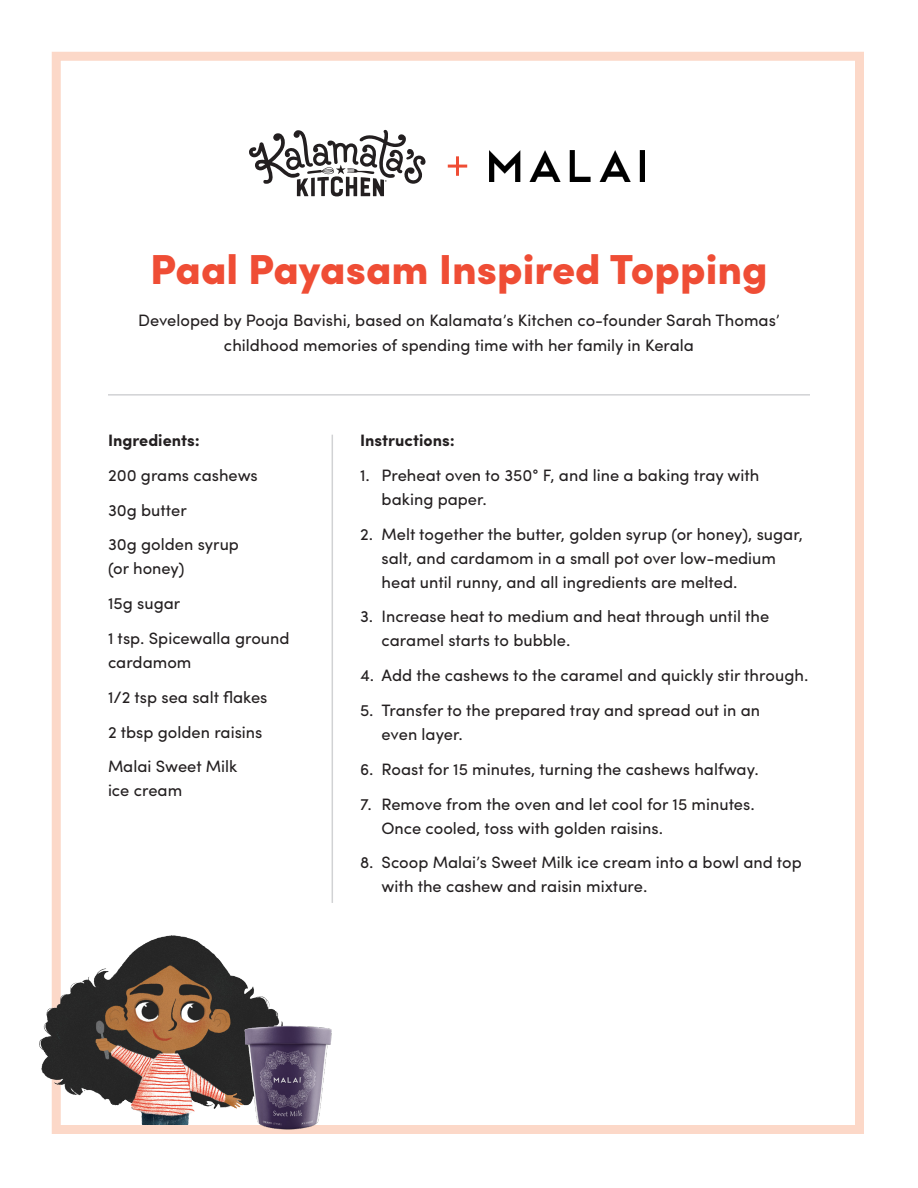
<style>
.page{position:relative;width:918px;height:1188px;background:#fff}
.page>*{position:absolute;margin:0;border:0;box-sizing:border-box;transform-origin:0 0}
.t1{font:900 42px "Sofia Pro";color:#ef4d35}
.BOD{font:16.5px/24px "Sofia Pro";color:#231f20}
.BOD-2{font:700 16.5px "Sofia Pro";color:#231f20}
</style>
<div class="page">
<div style="left:52px;top:52px;width:812px;height:1082px;border:9px solid #fcd8c8"></div>
<svg style="left:249px;top:129px;width:177px;height:67px"></svg>
<img style="left:489px;top:151px;width:155px;height:31px">
<hr style="left:456px;top:156px;width:3px;height:20px;background:#ef4d35">
<hr style="left:448px;top:165px;width:19px;height:3px;background:#ef4d35">
<hr style="left:108px;top:394px;width:702px;height:2px;background:#d1d2d4">
<hr style="left:332px;top:435px;width:1px;height:468px;background:#d1d2d4">
<img style="left:39px;top:892px;width:208px;height:233px">
<img style="left:215px;top:985px;width:218px;height:149px">
<h1 class="t1" style="left:150px;top:237px;width:619px">Paal Payasam Inspired Topping</h1>
<p class="BOD" style="left:138px;top:306px;width:643px;line-height:25.5px;text-align:center">Developed by Pooja Bavishi, based on Kalamata’s Kitchen co-founder Sarah Thomas’ childhood memories of spending time with her family in Kerala</p>
<p class="BOD-2" style="left:108px;top:428px;width:93px">Ingredients:</p>
<p class="BOD" style="left:108px;top:462px;width:151px">200 grams cashews</p>
<p class="BOD" style="left:108px;top:497px;width:80px">30g butter</p>
<p class="BOD" style="left:108px;top:531px;width:132px">30g golden syrup (or honey)</p>
<p class="BOD" style="left:108px;top:590px;width:74px">15g sugar</p>
<p class="BOD" style="left:108px;top:625px;width:183px">1 tsp. Spicewalla ground cardamom</p>
<p class="BOD" style="left:108px;top:684px;width:161px">1/2 tsp sea salt flakes</p>
<p class="BOD" style="left:108px;top:719px;width:156px">2 tbsp golden raisins</p>
<p class="BOD" style="left:108px;top:753px;width:131px">Malai Sweet Milk ice cream</p>
<p class="BOD-2" style="left:360px;top:428px;width:96px">Instructions:</p>
<p class="BOD" style="left:382px;top:462px;width:379px;text-indent:-22px">1. Preheat oven to 350° F, and line a baking tray with baking paper.</p>
<p class="BOD" style="left:382px;top:521px;width:423px;text-indent:-22px">2. Melt together the butter, golden syrup (or honey), sugar, salt, and cardamom in a small pot over low-medium heat until runny, and all ingredients are melted.</p>
<p class="BOD" style="left:382px;top:603px;width:389px;text-indent:-22px">3. Increase heat to medium and heat through until the caramel starts to bubble.</p>
<p class="BOD" style="left:360px;top:662px;width:450px">4. Add the cashews to the caramel and quickly stir through.</p>
<p class="BOD" style="left:382px;top:697px;width:380px;text-indent:-22px">5. Transfer to the prepared tray and spread out in an even layer.</p>
<p class="BOD" style="left:360px;top:756px;width:400px">6. Roast for 15 minutes, turning the cashews halfway.</p>
<p class="BOD" style="left:382px;top:791px;width:375px;text-indent:-22px">7. Remove from the oven and let cool for 15 minutes.<br>Once cooled, toss with golden raisins.</p>
<p class="BOD" style="left:382px;top:849px;width:422px;text-indent:-22px">8. Scoop Malai’s Sweet Milk ice cream into a bowl and top with the cashew and raisin mixture.</p>
</div>
